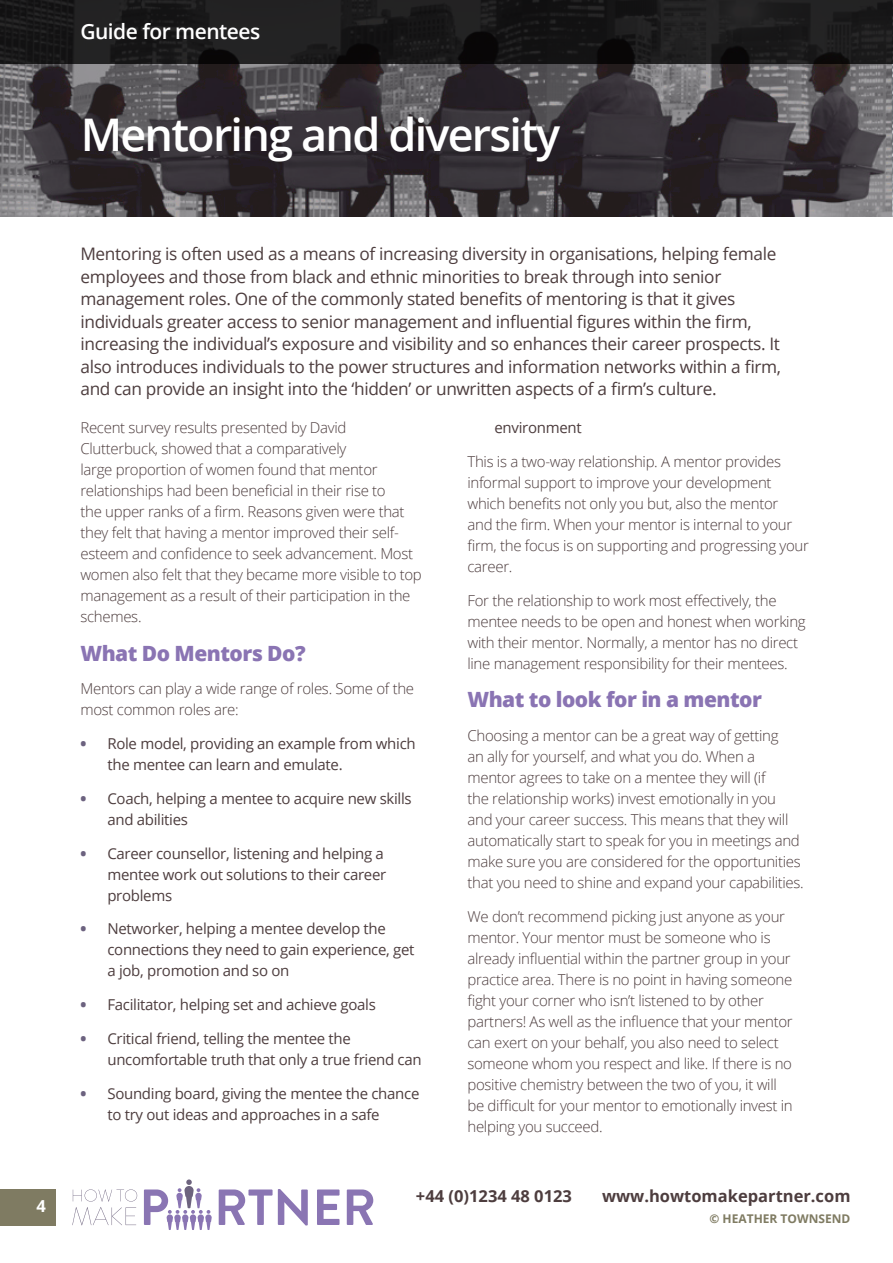
<style>
.page{position:relative;width:893px;height:1263px;background:#fff}
.page>*{position:absolute;margin:0;border:0;box-sizing:border-box;transform-origin:0 0}
.t1{font:600 45px "Open Sans";letter-spacing:-.04em;color:#fff}
.t2{font:800 21px "Open Sans";letter-spacing:-.025em;color:#8a74b3}
.t3{font:600 21px "Open Sans";letter-spacing:-.025em;color:#fff}
.t4{font:17.25px/22.5px "Open Sans";letter-spacing:-.02em;color:#4d3d3e}
.t5{font:700 16.5px "Open Sans";color:#4d3d3e}
.t6{font:700 16.5px "Open Sans";color:#fff}
.t7{font:300 15px/21px "Open Sans";letter-spacing:-.02em;color:#4d3d3e}
.t8{font:15px/21px "Open Sans";letter-spacing:-.02em;color:#4d3d3e}
.t9{font:700 12px "Open Sans";color:#7f7b62}
.s1{font-weight:800;color:#6c627f}
</style>
<div class="page">
<svg style="left:0;top:63px;width:893px;height:154px;background:#433f43"></svg>
<svg style="left:0;top:0;width:893px;height:63px;background:#1a1a1a"></svg>
<svg style="left:219px;top:1189px;width:89px;height:36px"></svg>
<svg style="left:317px;top:1189px;width:23px;height:36px"></svg>
<svg style="left:347px;top:1189px;width:26px;height:36px"></svg>
<svg style="left:144px;top:1179px;width:68px;height:51px"></svg>
<svg style="left:72px;top:1189px;width:65px;height:36px"></svg>
<div style="left:0;top:1189px;width:55px;height:37px;background:#7f7b62"></div>
<p class="t6" style="left:37px;top:1194px;width:11px">4</p>
<h2 class="t3" style="left:80px;top:17px;width:181px">Guide for mentees</h2>
<h1 class="t1" style="left:81px;top:104px;width:481px">Mentoring and diversity</h1>
<p class="t4" style="left:80px;top:242px;width:702px">Mentoring is often used as a means of increasing diversity in organisations, helping female employees and those from black and ethnic minorities to break through into senior management roles. One of the commonly stated benefits of mentoring is that it gives individuals greater access to senior management and influential figures within the firm, increasing the individual’s exposure and visibility and so enhances their career prospects. It also introduces individuals to the power structures and information networks within a firm, and can provide an insight into the ‘hidden’ or unwritten aspects of a firm’s culture.</p>
<p class="t7" style="left:80px;top:417px;width:343px">Recent survey results presented by David Clutterbuck, showed that a comparatively<br>large proportion of women found that mentor relationships had been beneficial in their rise to<br>the upper ranks of a firm. Reasons given were that they felt that having a mentor improved their self&shy;esteem and confidence to seek advancement. Most women also felt that they became more visible to top management as a result of their participation in the schemes.</p>
<h2 class="t2" style="left:80px;top:637px;width:227px">What Do Mentors Do?</h2>
<p class="t7" style="left:80px;top:678px;width:335px">Mentors can play a wide range of roles. Some of the most common roles are:</p>
<p class="t8" style="left:107px;top:733px;width:310px;text-indent:-27px"><span class="s1">•</span> Role model, providing an example from which the mentee can learn and emulate.</p>
<p class="t8" style="left:107px;top:787px;width:306px;text-indent:-27px"><span class="s1">•</span> Coach, helping a mentee to acquire new skills and abilities</p>
<p class="t8" style="left:107px;top:842px;width:280px;text-indent:-27px"><span class="s1">•</span> Career counsellor, listening and helping a mentee work out solutions to their career problems</p>
<p class="t8" style="left:107px;top:918px;width:309px;text-indent:-27px"><span class="s1">•</span> Networker, helping a mentee develop the connections they need to gain experience, get a job, promotion and so on</p>
<p class="t8" style="left:80px;top:994px;width:297px"><span class="s1">•</span> Facilitator, helping set and achieve goals</p>
<p class="t8" style="left:107px;top:1027px;width:316px;text-indent:-27px"><span class="s1">•</span> Critical friend, telling the mentee the uncomfortable truth that only a true friend can</p>
<p class="t8" style="left:107px;top:1082px;width:313px;text-indent:-27px"><span class="s1">•</span> Sounding board, giving the mentee the chance to try out ideas and approaches in a safe</p>
<p class="t8" style="left:494px;top:417px;width:89px">environment</p>
<p class="t7" style="left:467px;top:451px;width:343px">This is a two-way relationship. A mentor provides informal support to improve your development which benefits not only you but, also the mentor<br>and the firm. When your mentor is internal to your firm, the focus is on supporting and progressing your career.</p>
<p class="t7" style="left:467px;top:589px;width:340px">For the relationship to work most effectively, the mentee needs to be open and honest when working with their mentor. Normally, a mentor has no direct line management responsibility for their mentees.</p>
<h2 class="t2" style="left:467px;top:683px;width:296px">What to look for in a mentor</h2>
<p class="t7" style="left:467px;top:724px;width:338px">Choosing a mentor can be a great way of getting<br>an ally for yourself, and what you do. When a mentor agrees to take on a mentee they will (if<br>the relationship works) invest emotionally in you and your career success. This means that they will automatically start to speak for you in meetings and make sure you are considered for the opportunities that you need to shine and expand your capabilities.</p>
<p class="t7" style="left:467px;top:905px;width:327px">We don’t recommend picking just anyone as your mentor. Your mentor must be someone who is already influential within the partner group in your practice area. There is no point in having someone fight your corner who isn’t listened to by other partners! As well as the influence that your mentor can exert on your behalf, you also need to select someone whom you respect and like. If there is no positive chemistry between the two of you, it will be difficult for your mentor to emotionally invest in helping you succeed.</p>
<p class="t5" style="left:416px;top:1184px;width:157px">+44 (0)1234 48 0123</p>
<p class="t5" style="left:602px;top:1184px;width:250px">www.howtomakepartner.com</p>
<p class="t9" style="left:709px;top:1210px;width:142px">© HEATHER TOWNSEND</p>
</div>
